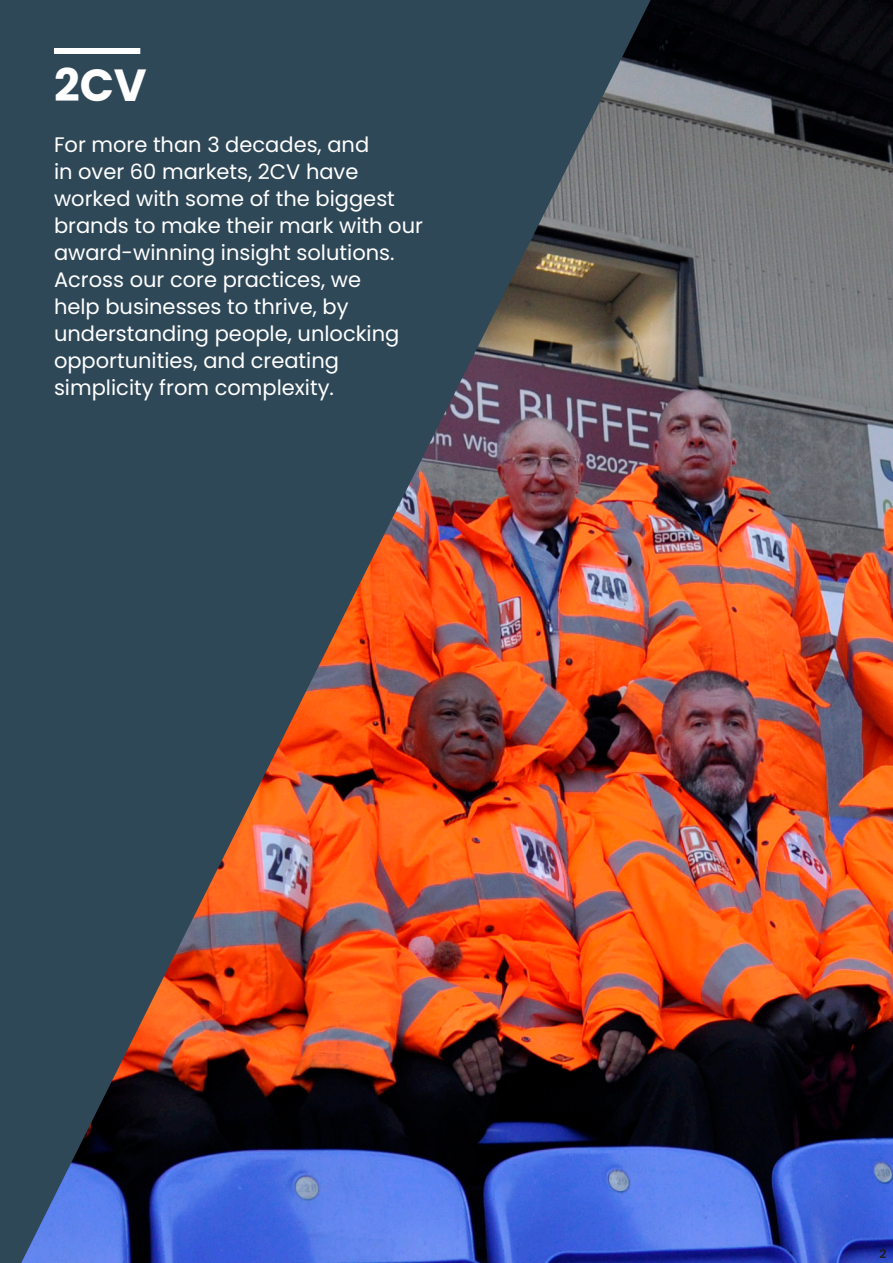
<style>
.page{position:relative;width:893px;height:1263px;background:#fff}
.page>*{position:absolute;margin:0;border:0;box-sizing:border-box;transform-origin:0 0}
.t1{font:700 45px "Poppins";color:#fff}
.t2{font:21px/27px "Poppins";color:#fff}
.t3{font:600 12px "Poppins";color:#1d1d1b}
</style>
<div class="page">
<img style="left:651px;top:0;width:242px;height:1263px">
<img style="left:0;top:0;width:651px;height:1263px">
<div style="left:54px;top:48px;width:86px;height:6px;background:#fff"></div>
<p class="t1" style="left:54px;top:59px;width:94px">2CV</p>
<p class="t2" style="left:54px;top:131px;width:370px">For more than 3 decades, and<br>in over 60 markets, 2CV have worked with some of the biggest brands to make their mark with our award-winning insight solutions.<br>Across our core practices, we<br>help businesses to thrive, by understanding people, unlocking opportunities, and creating simplicity from complexity.</p>
<p class="t3" style="left:879px;top:1246px;width:8px">2</p>
</div>
